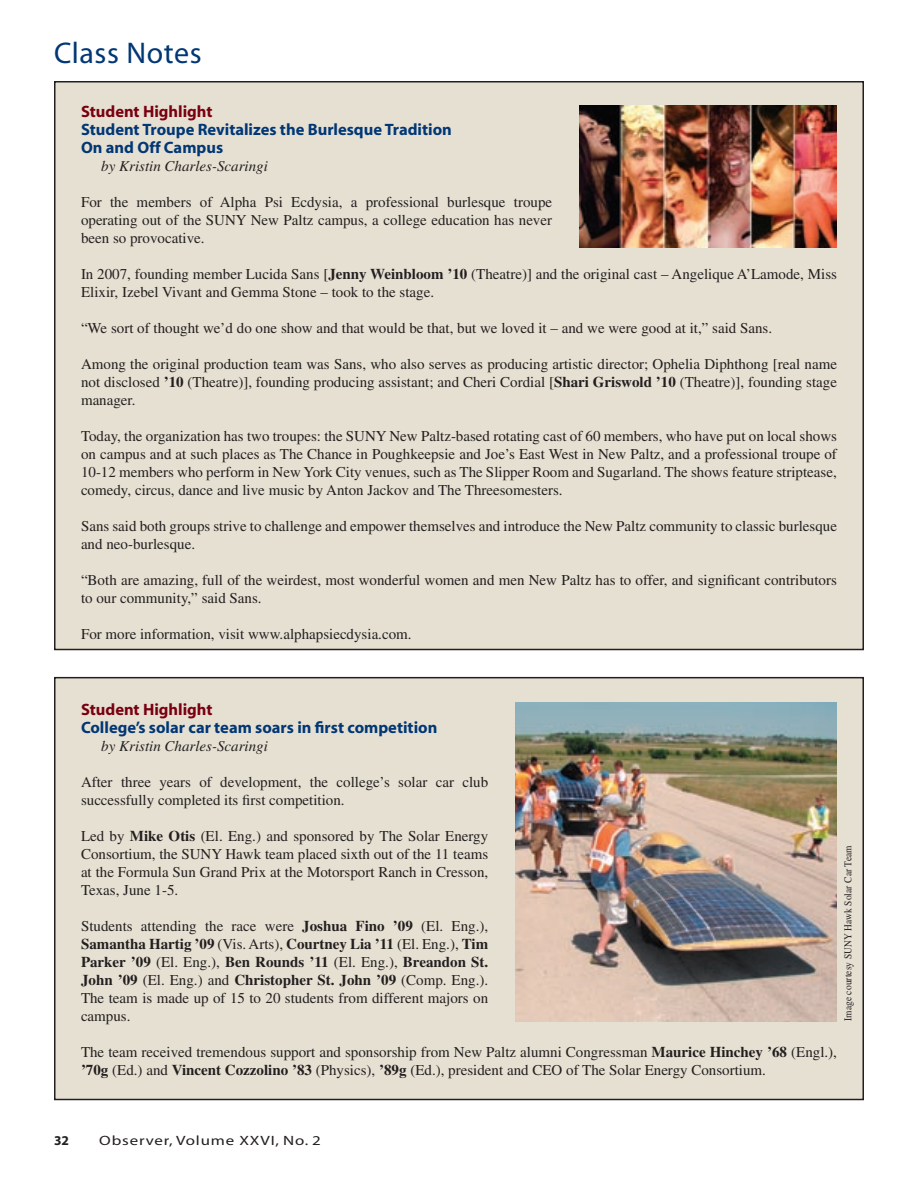
<style>
.page{position:relative;width:918px;height:1188px;background:#fff}
.page>*{position:absolute;margin:0;border:0;box-sizing:border-box;transform-origin:0 0}
.Department_Header_Left{font:30px "Myriad";letter-spacing:.02em;color:#013775}
.Class_Notes_Headers{font:700 16.5px/18px "Myriad";color:#013775}
.Class_Notes_Headers-2{font:700 16.5px "Myriad";color:#790011}
.Times_Roman_10_12{font:15px/18px "Times";color:#231f20;text-align:justify}
.Byline{font:italic 15px "Times";color:#231f20}
.t1{font:13.5px "Myriad";letter-spacing:.05em;color:#231f20;scale:1.25 1}
.t2{font:700 13.5px "Myriad";color:#231f20}
.Photo_Credit{font:10.5px "Times";letter-spacing:.01em;color:#231f20;scale:.9 1}
.s1{font-weight:700}
</style>
<div class="page">
<div style="left:55px;top:678px;width:808px;height:422px;background:#e6e0d2"></div>
<div style="left:54px;top:677px;width:810px;height:423px;border:2px solid #231f20"></div>
<div style="left:55px;top:82px;width:808px;height:568px;background:#e6e0d2"></div>
<img style="left:579px;top:105px;width:258px;height:142px">
<img style="left:515px;top:702px;width:322px;height:319px">
<p class="Department_Header_Left" style="left:54px;top:38px;width:149px">Class Notes</p>
<p class="Class_Notes_Headers-2" style="left:81px;top:103px;width:133px">Student Highlight</p>
<p class="Class_Notes_Headers" style="left:81px;top:121px;width:372px">Student Troupe Revitalizes the Burlesque Tradition<br>On and Off Campus</p>
<p class="Byline" style="left:101px;top:158px;width:168px">by Kristin Charles-Scaringi</p>
<p class="Times_Roman_10_12" style="left:81px;top:193px;width:473px">For the members of Alpha Psi Ecdysia, a professional burlesque troupe operating out of the SUNY New Paltz campus, a college education has never been so provocative.</p>
<p class="Times_Roman_10_12" style="left:81px;top:265px;width:758px">In 2007, founding member Lucida Sans [<span class="s1">Jenny Weinbloom ’10</span> (Theatre)] and the original cast – Angelique A’Lamode, Miss<br>Elixir, Izebel Vivant and Gemma Stone – took to the stage.</p>
<p class="Times_Roman_10_12" style="left:81px;top:319px;width:693px">“We sort of thought we’d do one show and that would be that, but we loved it – and we were good at it,” said Sans.</p>
<p class="Times_Roman_10_12" style="left:81px;top:355px;width:758px">Among the original production team was Sans, who also serves as producing artistic director; Ophelia Diphthong [real name not disclosed <span class="s1">’10</span> (Theatre)], founding producing assistant; and Cheri Cordial [<span class="s1">Shari Griswold ’10</span> (Theatre)], founding stage manager.</p>
<p class="Times_Roman_10_12" style="left:81px;top:427px;width:757px">Today, the organization has two troupes: the SUNY New Paltz-based rotating cast of 60 members, who have put on local shows on campus and at such places as The Chance in Poughkeepsie and Joe’s East West in New Paltz, and a professional troupe of 10-12 members who perform in New York City venues, such as The Slipper Room and Sugarland. The shows feature striptease, comedy, circus, dance and live music by Anton Jackov and The Threesomesters.</p>
<p class="Times_Roman_10_12" style="left:81px;top:517px;width:758px">Sans said both groups strive to challenge and empower themselves and introduce the New Paltz community to classic burlesque and neo-burlesque.</p>
<p class="Times_Roman_10_12" style="left:81px;top:571px;width:757px">“Both are amazing, full of the weirdest, most wonderful women and men New Paltz has to offer, and significant contributors to our community,” said Sans.</p>
<p class="Times_Roman_10_12" style="left:81px;top:625px;width:332px">For more information, visit www.alphapsiecdysia.com.</p>
<p class="Class_Notes_Headers-2" style="left:81px;top:701px;width:133px">Student Highlight</p>
<p class="Class_Notes_Headers" style="left:81px;top:719px;width:358px">College’s solar car team soars in first competition</p>
<p class="Byline" style="left:101px;top:737px;width:168px">by Kristin Charles-Scaringi</p>
<p class="Times_Roman_10_12" style="left:81px;top:773px;width:409px">After three years of development, the college’s solar car club successfully completed its first competition.</p>
<p class="Times_Roman_10_12" style="left:81px;top:827px;width:409px">Led by <span class="s1">Mike Otis</span> (El. Eng.) and sponsored by The Solar Energy Consortium, the SUNY Hawk team placed sixth out of the 11 teams at the Formula Sun Grand Prix at the Motorsport Ranch in Cresson, Texas, June 1-5.</p>
<p class="Times_Roman_10_12" style="left:81px;top:917px;width:409px">Students attending the race were <span class="s1">Joshua Fino ’09</span> (El. Eng.), <span class="s1">Samantha Hartig ’09</span> (Vis. Arts), <span class="s1">Courtney Lia ’11</span> (El. Eng.), <span class="s1">Tim Parker ’09</span> (El. Eng.), <span class="s1">Ben Rounds ’11</span> (El. Eng.), <span class="s1">Breandon St.<br>John ’09</span> (El. Eng.) and <span class="s1">Christopher St. John ’09</span> (Comp. Eng.).<br>The team is made up of 15 to 20 students from different majors on campus.</p>
<p class="Times_Roman_10_12" style="left:81px;top:1043px;width:758px">The team received tremendous support and sponsorship from New Paltz alumni Congressman <span class="s1">Maurice Hinchey ’68</span> (Engl.), <span class="s1">’70g</span> (Ed.) and <span class="s1">Vincent Cozzolino ’83</span> (Physics), <span class="s1">’89g</span> (Ed.), president and CEO of The Solar Energy Consortium.</p>
<p class="Photo_Credit" style="left:842px;top:1021px;width:197px;rotate:-90deg">Image courtesy SUNY Hawk Solar Car Team</p>
<p class="t2" style="left:54px;top:1133px;width:16px">32</p>
<p class="t1" style="left:99px;top:1133px;width:179px">Observer, Volume XXVI, No. 2</p>
</div>
